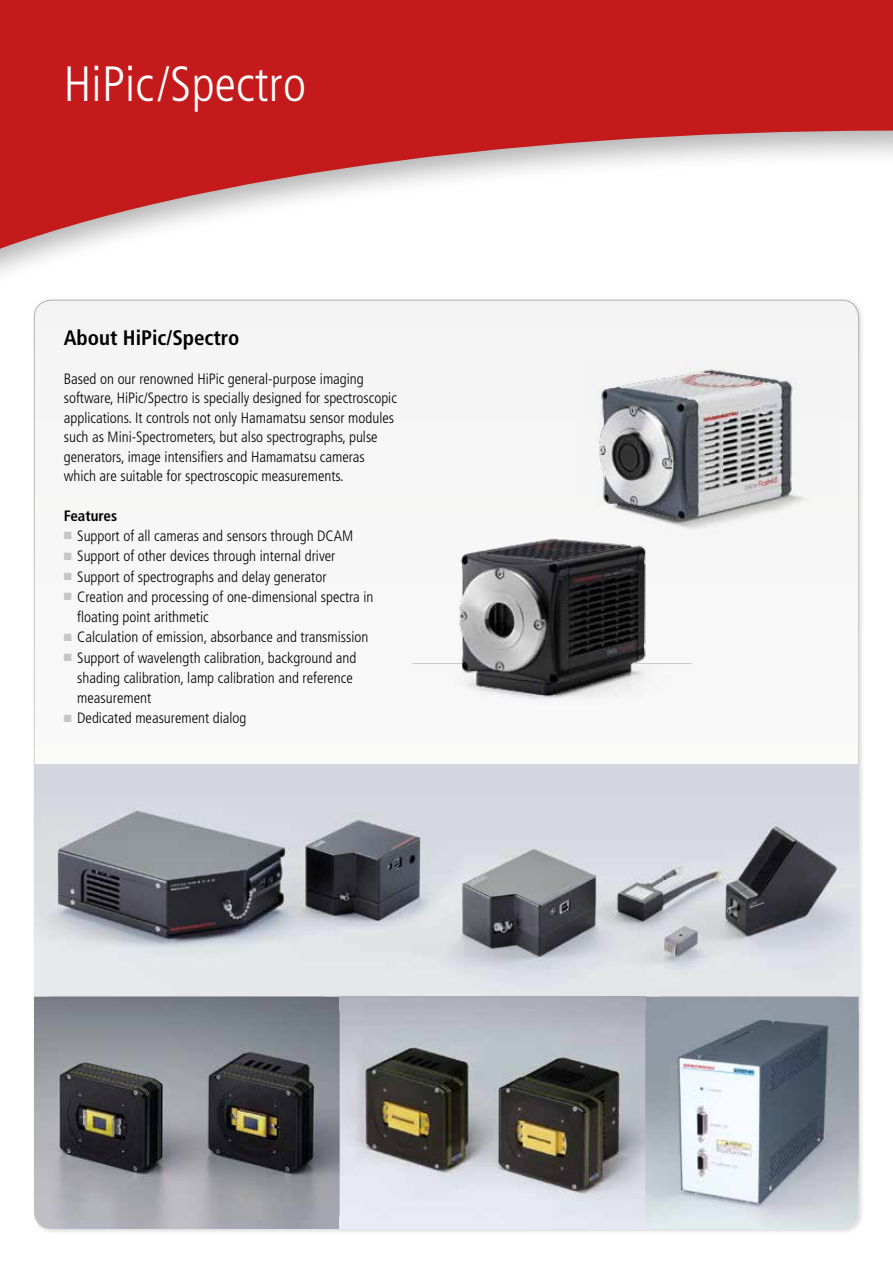
<style>
.page{position:relative;width:893px;height:1263px;background:#fff}
.page>*{position:absolute;margin:0;border:0;box-sizing:border-box;transform-origin:0 0}
.t1{font:300 condensed 49.5px "Frutiger";letter-spacing:.005em;color:#fff}
.t2{font:700 condensed 21px "Frutiger";color:#000}
.t3{font:300 condensed 15px/19.5px "Frutiger";color:#000}
.t4{font:700 condensed 15px "Frutiger";letter-spacing:-.005em;color:#000}
.s1{color:#c6c6c6}
</style>
<div class="page">
<div style="left:34px;top:305px;width:825px;height:116px;background:#f5f5f5"></div>
<svg style="left:0;top:0;width:893px;height:271px;fill:#c51a1b"></svg>
<img style="left:34px;top:764px;width:825px;height:465px">
<img style="left:581px;top:360px;width:259px;height:173px">
<img style="left:645px;top:997px;width:214px;height:232px">
<img style="left:581px;top:476px;width:111px;height:49px">
<img style="left:412px;top:525px;width:280px;height:176px">
<img style="left:34px;top:997px;width:306px;height:232px">
<h1 class="t1" style="left:64px;top:56px;width:244px">HiPic/Spectro</h1>
<h2 class="t2" style="left:64px;top:325px;width:177px">About HiPic/Spectro</h2>
<p class="t3" style="left:64px;top:369px;width:335px">Based on our renowned HiPic general-purpose imaging software, HiPic/Spectro is specially designed for spectroscopic applications. It controls not only Hamamatsu sensor modules such as Mini-Spectrometers, but also spectrographs, pulse generators, image intensifiers and Hamamatsu cameras which are suitable for spectroscopic measurements.</p>
<p class="t4" style="left:64px;top:507px;width:55px">Features</p>
<p class="t3" style="left:64px;top:526px;width:291px"><span class="s1">■</span> Support of all cameras and sensors through DCAM</p>
<p class="t3" style="left:64px;top:547px;width:273px"><span class="s1">■</span> Support of other devices through internal driver</p>
<p class="t3" style="left:64px;top:567px;width:264px"><span class="s1">■</span> Support of spectrographs and delay generator</p>
<p class="t3" style="left:77px;top:587px;width:298px;line-height:20.2px;text-indent:-13px"><span class="s1">■</span> Creation and processing of one-dimensional spectra in floating point arithmetic</p>
<p class="t3" style="left:64px;top:628px;width:306px"><span class="s1">■</span> Calculation of emission, absorbance and transmission</p>
<p class="t3" style="left:77px;top:647px;width:281px;line-height:20.2px;text-indent:-13px"><span class="s1">■</span> Support of wavelength calibration, background and shading calibration, lamp calibration and reference measurement</p>
<p class="t3" style="left:64px;top:709px;width:184px"><span class="s1">■</span> Dedicated measurement dialog</p>
</div>
